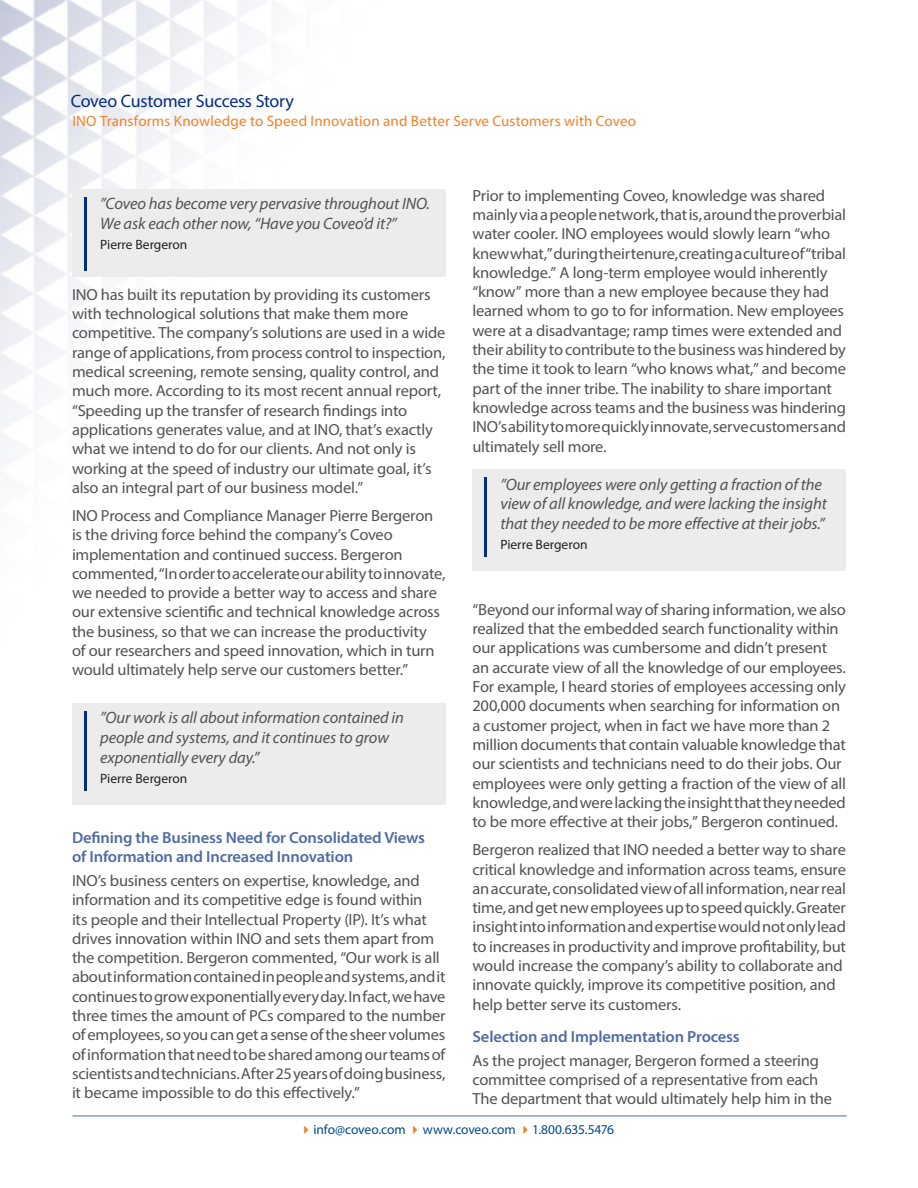
<style>
.page{position:relative;width:918px;height:1188px;background:#fff}
.page>*{position:absolute;margin:0;border:0;box-sizing:border-box;transform-origin:0 0}
.t1{font:18px "Myriad Pro";letter-spacing:-.02em;color:#052d7d}
.Datasheet_Pull_Quote{font:italic 16.5px/19.8px "Myriad Pro";letter-spacing:-.005em;color:#535355}
.Datasheet_Body{font:16.05px/19.4px "Myriad Pro";letter-spacing:-.015em;color:#535355}
.Datasheet_Subhead{font:600 16.05px/19.4px "Myriad Pro";letter-spacing:-.01em;color:#4f6ca5}
.Headline_1{font:15px "Myriad Pro";letter-spacing:.01em;color:#f48026}
.Datasheet_Body-2{font:13.5px "Myriad Pro";letter-spacing:-.01em;color:#014990}
.Datasheet_Pull_Quote-2{font:13.5px "Myriad Pro";color:#231f20}
.s1{color:#f48026}
</style>
<div class="page">
<hr style="left:73px;top:1116px;width:773px;height:1px;background:#4f6ca5">
<img style="left:0;top:0;width:846px;height:805px">
<div style="left:72px;top:190px;width:374px;height:87px;background:#ececec"></div>
<hr style="left:84px;top:197px;width:3px;height:74px;background:#052d7d">
<div style="left:72px;top:703px;width:374px;height:101px;background:#ececec"></div>
<hr style="left:84px;top:711px;width:3px;height:79px;background:#052d7d">
<div style="left:472px;top:470px;width:374px;height:101px;background:#ececec"></div>
<hr style="left:484px;top:477px;width:3px;height:80px;background:#052d7d">
<p class="t1" style="left:71px;top:90px;width:225px">Coveo Customer Success Story</p>
<p class="Headline_1" style="left:72px;top:112px;width:565px">INO Transforms Knowledge to Speed Innovation and Better Serve Customers with Coveo</p>
<p class="Datasheet_Pull_Quote" style="left:100px;top:194px;width:331px">”Coveo has become very pervasive throughout INO.<br>We ask each other now, “Have you Coveo’d it?”</p>
<p class="Datasheet_Pull_Quote-2" style="left:100px;top:236px;width:89px">Pierre Bergeron</p>
<p class="Datasheet_Body" style="left:72px;top:284px;width:375px">INO has built its reputation by providing its customers with technological solutions that make them more competitive. The company’s solutions are used in a wide range of applications, from process control to inspection, medical screening, remote sensing, quality control, and much more. According to its most recent annual report, “Speeding up the transfer of research findings into applications generates value, and at INO, that’s exactly what we intend to do for our clients. And not only is working at the speed of industry our ultimate goal, it’s also an integral part of our business model.”</p>
<p class="Datasheet_Body" style="left:72px;top:506px;width:375px">INO Process and Compliance Manager Pierre Bergeron is the driving force behind the company’s Coveo implementation and continued success. Bergeron commented, “In order to accelerate our ability to innovate, we needed to provide a better way to access and share our extensive scientific and technical knowledge across the business, so that we can increase the productivity<br>of our researchers and speed innovation, which in turn would ultimately help serve our customers better.”</p>
<p class="Datasheet_Pull_Quote" style="left:100px;top:707px;width:305px">”Our work is all about information contained in people and systems, and it continues to grow exponentially every day.”</p>
<p class="Datasheet_Pull_Quote-2" style="left:100px;top:770px;width:89px">Pierre Bergeron</p>
<p class="Datasheet_Subhead" style="left:72px;top:827px;width:354px">Defining the Business Need for Consolidated Views of Information and Increased Innovation</p>
<p class="Datasheet_Body" style="left:72px;top:871px;width:375px">INO’s business centers on expertise, knowledge, and information and its competitive edge is found within<br>its people and their Intellectual Property (IP). It’s what drives innovation within INO and sets them apart from the competition. Bergeron commented, “Our work is all about information contained in people and systems, and it continues to grow exponentially every day. In fact, we have three times the amount of PCs compared to the number of employees, so you can get a sense of the sheer volumes of information that need to be shared among our teams of scientists and technicians. After 25 years of doing business, it became impossible to do this effectively.”</p>
<p class="Datasheet_Body" style="left:472px;top:185px;width:375px">Prior to implementing Coveo, knowledge was shared mainly via a people network, that is, around the proverbial water cooler. INO employees would slowly learn “who knew what,” during their tenure, creating a culture of “tribal knowledge.” A long-term employee would inherently “know” more than a new employee because they had learned whom to go to for information. New employees were at a disadvantage; ramp times were extended and their ability to contribute to the business was hindered by the time it took to learn “who knows what,” and become part of the inner tribe. The inability to share important knowledge across teams and the business was hindering INO’s ability to more quickly innovate, serve customers and ultimately sell more.</p>
<p class="Datasheet_Pull_Quote" style="left:500px;top:474px;width:328px">”Our employees were only getting a fraction of the view of all knowledge, and were lacking the insight that they needed to be more effective at their jobs.”</p>
<p class="Datasheet_Pull_Quote-2" style="left:500px;top:536px;width:89px">Pierre Bergeron</p>
<p class="Datasheet_Body" style="left:472px;top:600px;width:375px">“Beyond our informal way of sharing information, we also realized that the embedded search functionality within our applications was cumbersome and didn’t present an accurate view of all the knowledge of our employees.<br>For example, I heard stories of employees accessing only 200,000 documents when searching for information on a customer project, when in fact we have more than 2 million documents that contain valuable knowledge that our scientists and technicians need to do their jobs. Our employees were only getting a fraction of the view of all knowledge, and were lacking the insight that they needed to be more effective at their jobs,” Bergeron continued.</p>
<p class="Datasheet_Body" style="left:472px;top:840px;width:375px">Bergeron realized that INO needed a better way to share critical knowledge and information across teams, ensure an accurate, consolidated view of all information, near real time, and get new employees up to speed quickly. Greater insight into information and expertise would not only lead to increases in productivity and improve profitability, but would increase the company’s ability to collaborate and innovate quickly, improve its competitive position, and help better serve its customers.</p>
<p class="Datasheet_Subhead" style="left:472px;top:1027px;width:269px">Selection and Implementation Process</p>
<p class="Datasheet_Body" style="left:472px;top:1051px;width:361px">As the project manager, Bergeron formed a steering committee comprised of a representative from each<br>The department that would ultimately help him in the</p>
<p class="Datasheet_Body-2" style="left:299px;top:1121px;width:317px"><span class="s1">✔</span>info@coveo.com <span class="s1">✔</span>www.coveo.com <span class="s1">✔</span>1.800.635.5476</p>
</div>
